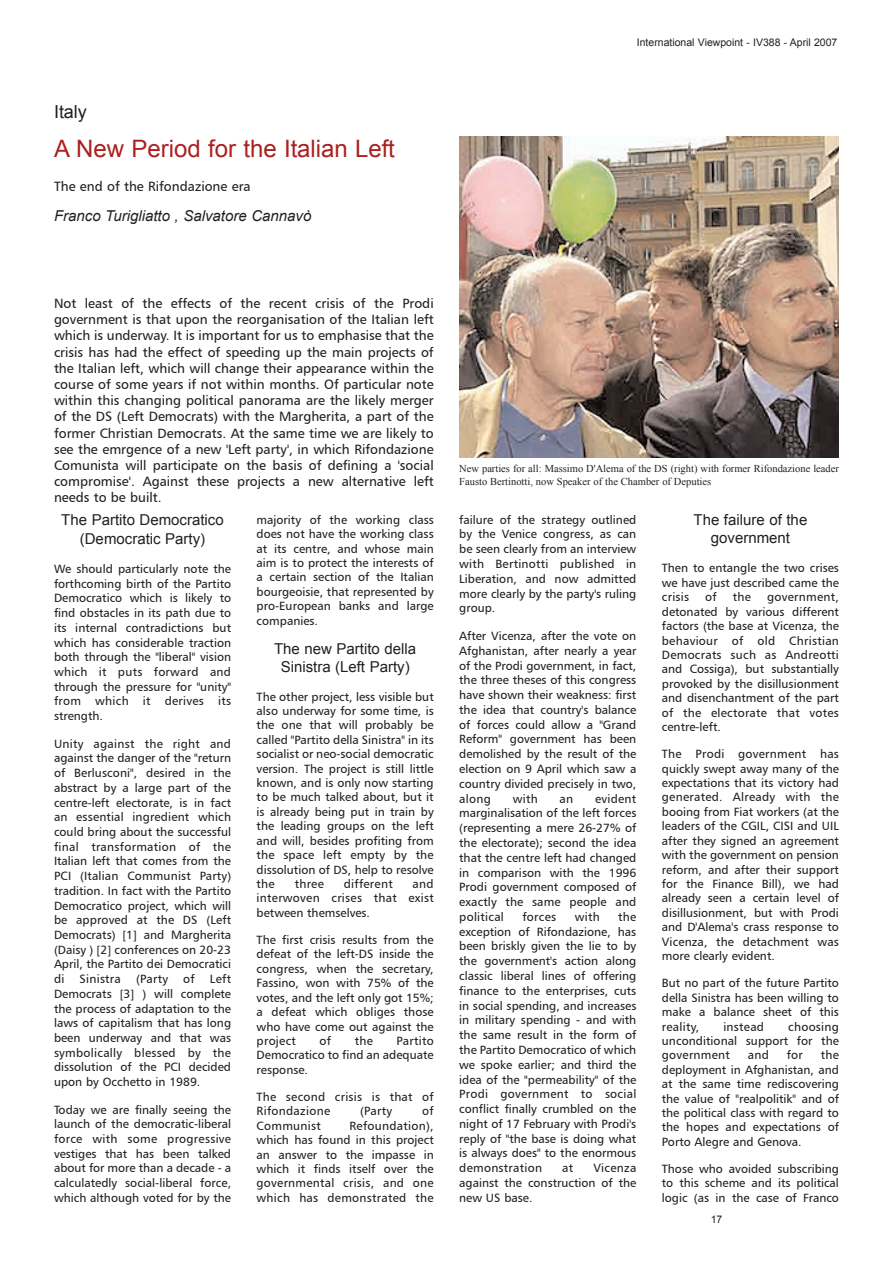
<style>
.page{position:relative;width:893px;height:1263px;background:#fff}
.page>*{position:absolute;margin:0;border:0;box-sizing:border-box;transform-origin:0 0}
.t1{font:24px "Arial";color:#ab2020}
.t2{font:18px "Arial";color:#231f20}
.t3{font:15px/18px "Arial";color:#231f20;text-align:center}
.t4{font:italic 15px "Arial";color:#231f20}
.t5{font:13.5px/16.2px "Humanist 777 BT Roman B";color:#231f20;text-align:justify}
.t6{font:12px/14.4px "Humanist 777 BT Roman B";color:#231f20;text-align:justify}
.t7{font:12px/14.4px "Humanist 777 BT Roman B";letter-spacing:.025em;color:#231f20}
.t8{font:10.5px/12.6px "Times New Roman";color:#231f20}
.t9{font:10.5px "Arial";color:#231f20}
</style>
<div class="page">
<img style="left:459px;top:136px;width:380px;height:321px">
<h2 class="t2" style="left:54px;top:102px;width:34px">Italy</h2>
<h1 class="t1" style="left:54px;top:135px;width:342px">A New Period for the Italian Left</h1>
<p class="t5" style="left:54px;top:178px;width:198px">The end of the Rifondazione era</p>
<p class="t4" style="left:54px;top:207px;width:259px">Franco Turigliatto , Salvatore Cannavò</p>
<p class="t9" style="left:637px;top:37px;width:202px">International Viewpoint - IV388 - April 2007</p>
<p class="t5" style="left:54px;top:295px;width:381px">Not least of the effects of the recent crisis of the Prodi government is that upon the reorganisation of the Italian left which is underway. It is important for us to emphasise that the crisis has had the effect of speeding up the main projects of the Italian left, which will change their appearance within the course of some years if not within months. Of particular note within this changing political panorama are the likely merger of the DS (Left Democrats) with the Margherita, a part of the former Christian Democrats. At the same time we are likely to see the emrgence of a new 'Left party', in which Rifondazione Comunista will participate on the basis of defining a 'social compromise'. Against these projects a new alternative left needs to be built.</p>
<p class="t3" style="left:61px;top:511px;width:164px">The Partito Democratico (Democratic Party)</p>
<p class="t6" style="left:54px;top:561px;width:179px">We should particularly note the forthcoming birth of the Partito Democratico which is likely to find obstacles in its path due to its internal contradictions but which has considerable traction both through the "liberal" vision which it puts forward and through the pressure for "unity" from which it derives its strength.</p>
<p class="t6" style="left:54px;top:736px;width:179px">Unity against the right and against the danger of the "return of Berlusconi", desired in the abstract by a large part of the centre-left electorate, is in fact an essential ingredient which could bring about the successful final transformation of the Italian left that comes from the PCI (Italian Communist Party) tradition. In fact with the Partito Democratico project, which will be approved at the DS (Left Democrats) [1] and Margherita (Daisy ) [2] conferences on 20-23<br>April, the Partito dei Democratici di</p>
<p class="t6" style="left:54px;top:971px;width:179px;text-indent:156px">Left Democrats [3] ) will complete the process of adaptation to the laws of capitalism that has long been underway and that was symbolically blessed by the dissolution of the PCI decided upon by Occhetto in 1989.</p>
<p class="t6" style="left:54px;top:1102px;width:179px">Today we are finally seeing the launch of the democratic-liberal force with some progressive vestiges that has been talked about for more than a decade - a calculatedly social-liberal force, which although voted for by the</p>
<p class="t7" style="left:80px;top:971px;width:43px">Sinistra</p>
<p class="t6" style="left:136px;top:971px;width:34px">(Party</p>
<p class="t6" style="left:183px;top:971px;width:13px">of</p>
<p class="t6" style="left:257px;top:512px;width:179px">majority of the working class does not have the working class at its centre, and whose main aim is to protect the interests of a certain section of the Italian bourgeoisie, that represented by pro-European banks and large companies.</p>
<p class="t3" style="left:274px;top:639px;width:144px">The new Partito della<br>Sinistra (Left Party)</p>
<p class="t6" style="left:257px;top:689px;width:179px">The other project, less visible but also underway for some time, is the one that will probably be called "Partito della Sinistra" in its socialist or neo-social democratic version. The project is still little known, and is only now starting to be much talked about, but it is already being put in train by the leading groups on the left and will, besides profiting from the space left empty by the dissolution of DS, help to resolve the</p>
<p class="t6" style="left:295px;top:876px;width:31px">three</p>
<p class="t7" style="left:344px;top:876px;width:50px">different</p>
<p class="t6" style="left:257px;top:876px;width:179px;text-indent:156px">and interwoven crises that exist between themselves.</p>
<p class="t6" style="left:257px;top:932px;width:179px">The first crisis results from the defeat of the left-DS inside the congress, when the secretary, Fassino, won with 75% of the votes, and the left only got 15%; a defeat which obliges those who have come out against the project</p>
<p class="t6" style="left:320px;top:1033px;width:13px">of</p>
<p class="t6" style="left:355px;top:1033px;width:20px">the</p>
<p class="t6" style="left:257px;top:1033px;width:179px;text-indent:140px">Partito Democratico to find an adequate response.</p>
<p class="t7" style="left:257px;top:1089px;width:179px">The second crisis is that of<br>Rifondazione</p>
<p class="t6" style="left:360px;top:1104px;width:34px">(Party</p>
<p class="t6" style="left:422px;top:1104px;width:13px">of</p>
<p class="t6" style="left:257px;top:1118px;width:179px;text-indent:93px">Refoundation), which has found in this project an answer to the impasse in which it finds itself over the governmental crisis, and one which has demonstrated the</p>
<p class="t7" style="left:257px;top:1118px;width:66px">Communist</p>
<p class="t8" style="left:459px;top:462px;width:381px">New parties for all: Massimo D'Alema of the DS (right) with former Rifondazione leader<br>Fausto Bertinotti, now Speaker of the Chamber of Deputies</p>
<p class="t6" style="left:459px;top:512px;width:179px;line-height:14.9px">failure of the strategy outlined by the Venice congress, as can be seen clearly from an interview with Bertinotti published in Liberation, and now admitted more clearly by the party's ruling group.</p>
<p class="t6" style="left:459px;top:628px;width:179px;line-height:14.9px">After Vicenza, after the vote on Afghanistan, after nearly a year of the Prodi government, in fact, the three theses of this congress have shown their weakness: first the idea that country's balance of forces could allow a "Grand Reform" government has been demolished by the result of the election on 9 April which saw a country divided precisely in two, along</p>
<p class="t6" style="left:459px;top:791px;width:179px;line-height:14.9px;text-indent:136px">evident marginalisation of the left forces (representing a mere 26-27% of the electorate); second the idea that the centre left had changed in comparison with the 1996<br>Prodi government composed of exactly the same people and political</p>
<p class="t6" style="left:513px;top:791px;width:26px">with</p>
<p class="t6" style="left:560px;top:791px;width:15px">an</p>
<p class="t6" style="left:522px;top:909px;width:35px">forces</p>
<p class="t6" style="left:575px;top:909px;width:26px">with</p>
<p class="t6" style="left:459px;top:909px;width:179px;line-height:14.9px;text-indent:159px">the exception of Rifondazione, has been briskly given the lie to by the government's action along classic liberal lines of offering finance to the enterprises, cuts in social spending, and increases in military spending - and with the same result in the form of the Partito Democratico of which we spoke earlier; and third the idea of the "permeability" of the Prodi government to social conflict finally crumbled on the night of 17 February with Prodi's reply of "the base is doing what is always does" to the enormous demonstration</p>
<p class="t6" style="left:459px;top:1160px;width:179px;line-height:14.9px;text-indent:134px">Vicenza against the construction of the new US base.</p>
<p class="t6" style="left:562px;top:1161px;width:13px">at</p>
<p class="t3" style="left:693px;top:511px;width:115px">The failure of the government</p>
<p class="t6" style="left:662px;top:561px;width:179px">Then to entangle the two crises we have just described came the crisis</p>
<p class="t6" style="left:705px;top:590px;width:13px">of</p>
<p class="t6" style="left:733px;top:590px;width:20px">the</p>
<p class="t6" style="left:662px;top:590px;width:179px;text-indent:105px">government, detonated by various different factors (the base at Vicenza, the behaviour of old Christian Democrats such as Andreotti and Cossiga), but substantially provoked by the disillusionment and disenchantment of the part of the electorate that votes centre-left.</p>
<p class="t6" style="left:662px;top:747px;width:179px">The Prodi government has quickly swept away many of the expectations that its victory had generated. Already with the booing from Fiat workers (at the leaders of the CGIL, CISI and UIL after they signed an agreement with the government on pension reform, and after their support for the Finance Bill), we had already seen a certain level of disillusionment, but with Prodi and D'Alema's crass response to Vicenza, the detachment was more clearly evident.</p>
<p class="t6" style="left:662px;top:976px;width:179px">But no part of the future Partito della Sinistra has been willing to make a balance sheet of this reality,</p>
<p class="t6" style="left:662px;top:1019px;width:179px;text-indent:126px">choosing unconditional support for the government</p>
<p class="t7" style="left:723px;top:1019px;width:42px">instead</p>
<p class="t6" style="left:748px;top:1048px;width:23px">and</p>
<p class="t6" style="left:787px;top:1048px;width:18px">for</p>
<p class="t6" style="left:662px;top:1048px;width:179px;text-indent:159px">the deployment in Afghanistan, and at the same time rediscovering the value of "realpolitik" and of the political class with regard to the hopes and expectations of Porto Alegre and Genova.</p>
<p class="t6" style="left:662px;top:1161px;width:179px">Those who avoided subscribing to this scheme and its political logic (as in the case of Franco</p>
<p class="t9" style="left:711px;top:1213px;width:13px">17</p>
</div>
